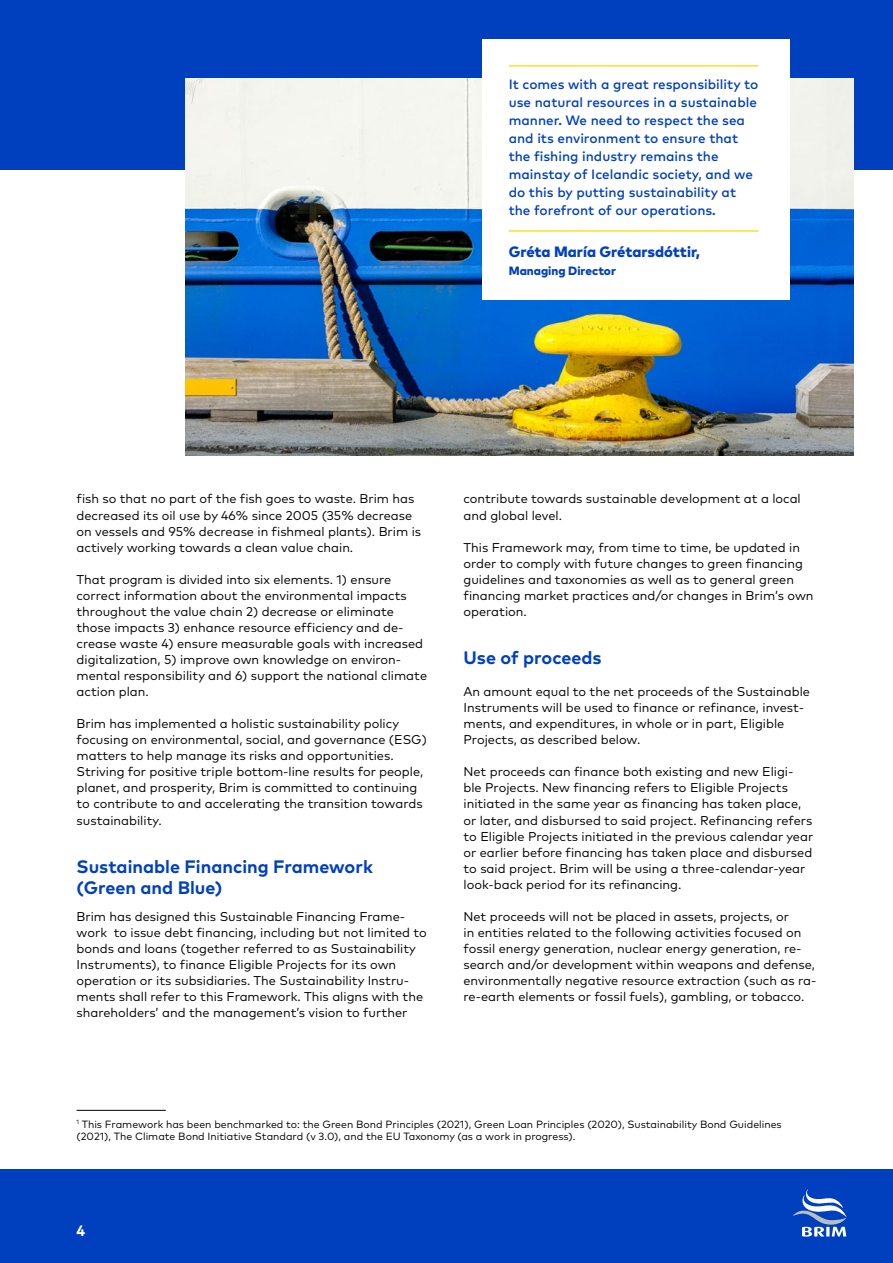
<style>
.page{position:relative;width:893px;height:1263px;background:#fff}
.page>*{position:absolute;margin:0;border:0;box-sizing:border-box;transform-origin:0 0}
.t1{font:700 18px/21.6px "Mark Pro";color:#0040bf}
.t2{font:800 15px "Mark Pro";color:#0040bf}
.t3{font:700 15px "Mark Pro";color:#fff}
.t4{font:500 13.5px/18px "Mark Pro";color:#0040bf}
.t5{font:12.75px/16px "Mark Pro";color:#000}
.t6{font:800 12px "Mark Pro";color:#0040bf}
.t7{font:10.5px/12px "Mark Pro";color:#000}
</style>
<div class="page">
<div style="left:0;top:1169px;width:893px;height:94px;background:#0040bf"></div>
<div style="left:0;top:0;width:893px;height:170px;background:#0040bf"></div>
<svg style="left:793px;top:1189px;width:53px;height:47px"></svg>
<hr style="left:77px;top:1110px;width:89px;height:1px;background:#000">
<img style="left:186px;top:79px;width:668px;height:376px">
<div style="left:483px;top:39px;width:307px;height:261px;background:#fff"></div>
<hr style="left:509px;top:230px;width:249px;height:2px;background:#fce02b">
<hr style="left:509px;top:65px;width:249px;height:2px;background:#fce02b">
<p class="t4" style="left:509px;top:74px;width:251px">It comes with a great responsibility to use natural resources in a sustainable manner. We need to respect the sea and its environment to ensure that the fishing industry remains the mainstay of Icelandic society, and we do this by putting sustainability at the forefront of our operations.</p>
<p class="t2" style="left:509px;top:240px;width:193px">Gréta María Grétarsdóttir,</p>
<p class="t6" style="left:509px;top:262px;width:109px">Managing Director</p>
<p class="t5" style="left:77px;top:490px;width:346px">fish so that no part of the fish goes to waste. Brim has decreased its oil use by 46% since 2005 (35% decrease on vessels and 95% decrease in fishmeal plants). Brim is actively working towards a clean value chain.</p>
<p class="t5" style="left:77px;top:570px;width:352px">That program is divided into six elements. 1) ensure correct information about the environmental impacts throughout the value chain 2) decrease or eliminate those impacts 3) enhance resource efficiency and de&shy;crease waste 4) ensure measurable goals with increased digitalization, 5) improve own knowledge on environ&shy;mental responsibility and 6) support the national climate action plan.</p>
<p class="t5" style="left:77px;top:715px;width:352px">Brim has implemented a holistic sustainability policy focusing on environmental, social, and governance (ESG) matters to help manage its risks and opportunities.<br>Striving for positive triple bottom-line results for people, planet, and prosperity, Brim is committed to continuing to contribute to and accelerating the transition towards sustainability.</p>
<h1 class="t1" style="left:77px;top:854px;width:298px">Sustainable Financing Framework (Green and Blue)</h1>
<p class="t5" style="left:77px;top:907px;width:352px">Brim has designed this Sustainable Financing Frame&shy;work to issue debt financing, including but not limited to bonds and loans (together referred to as Sustainability Instruments), to finance Eligible Projects for its own operation or its subsidiaries. The Sustainability Instru&shy;ments shall refer to this Framework. This aligns with the shareholders’ and the management’s vision to further</p>
<p class="t5" style="left:463px;top:490px;width:339px">contribute towards sustainable development at a local and global level.</p>
<p class="t5" style="left:463px;top:538px;width:352px">This Framework may, from time to time, be updated in order to comply with future changes to green financing guidelines and taxonomies as well as to general green financing market practices and/or changes in Brim’s own operation.</p>
<h1 class="t1" style="left:463px;top:645px;width:140px">Use of proceeds</h1>
<p class="t5" style="left:463px;top:682px;width:348px">An amount equal to the net proceeds of the Sustainable Instruments will be used to finance or refinance, invest&shy;ments, and expenditures, in whole or in part, Eligible Projects, as described below.</p>
<p class="t5" style="left:463px;top:763px;width:351px">Net proceeds can finance both existing and new Eligi&shy;ble Projects. New financing refers to Eligible Projects initiated in the same year as financing has taken place, or later, and disbursed to said project. Refinancing refers to Eligible Projects initiated in the previous calendar year or earlier before financing has taken place and disbursed to said project. Brim will be using a three-calendar-year look-back period for its refinancing.</p>
<p class="t5" style="left:463px;top:907px;width:354px">Net proceeds will not be placed in assets, projects, or<br>in entities related to the following activities focused on fossil energy generation, nuclear energy generation, re&shy;search and/or development within weapons and defense, environmentally negative resource extraction (such as ra&shy;re-earth elements or fossil fuels), gambling, or tobacco.</p>
<p class="t7" style="left:77px;top:1117px;width:707px"><sup>1</sup> This Framework has been benchmarked to: the Green Bond Principles (2021), Green Loan Principles (2020), Sustainability Bond Guidelines (2021), The Climate Bond Initiative Standard (v 3.0), and the EU Taxonomy (as a work in progress).</p>
<p class="t3" style="left:77px;top:1219px;width:10px">4</p>
</div>
